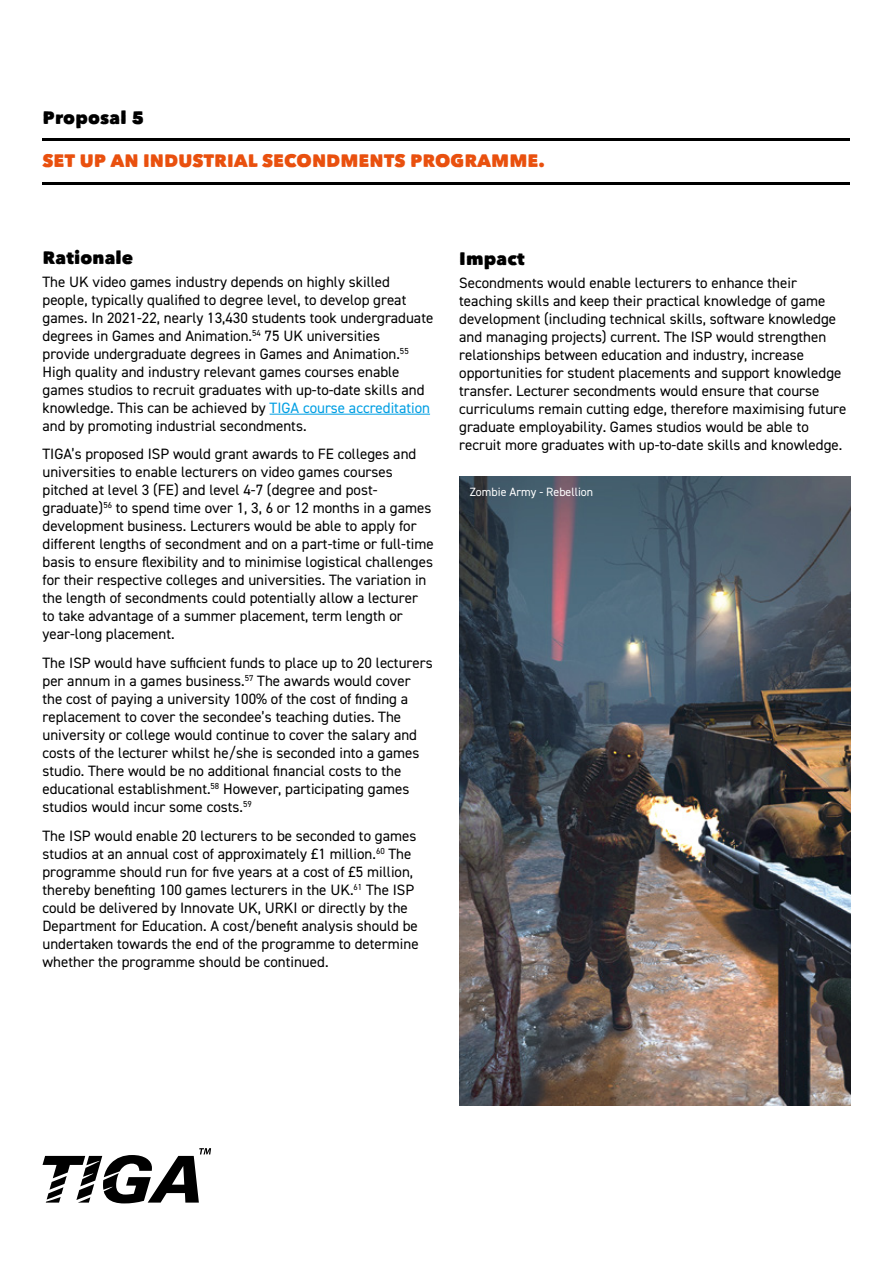
<style>
.page{position:relative;width:893px;height:1263px;background:#fff}
.page>*{position:absolute;margin:0;border:0;box-sizing:border-box;transform-origin:0 0}
.t1{font:18px "Matiz";color:#e9500e}
.t2{font:18px "Matiz";letter-spacing:.01em;color:#000}
.t3{font:15px/18px "DIN2014";color:#000}
.t4{font:12px "DIN2014";color:#fff}
.s1{color:#009fe3}
</style>
<div class="page">
<hr style="left:43px;top:183px;width:807px;height:2px;background:#000">
<hr style="left:43px;top:138px;width:807px;height:2px;background:#000">
<hr style="left:270px;top:414px;width:160px;height:1px;background:#009fe3">
<svg style="left:43px;top:1148px;width:168px;height:55px"></svg>
<img style="left:459px;top:476px;width:391px;height:630px">
<p class="t2" style="left:43px;top:103px;width:103px">Proposal 5</p>
<p class="t1" style="left:43px;top:146px;width:504px">SET UP AN INDUSTRIAL SECONDMENTS PROGRAMME.</p>
<p class="t2" style="left:43px;top:244px;width:92px">Rationale</p>
<p class="t3" style="left:43px;top:272px;width:392px">The UK video games industry depends on highly skilled people, typically qualified to degree level, to develop great games. In 2021-22, nearly 13,430 students took undergraduate degrees in Games and Animation.<sup>54</sup> 75 UK universities<br>provide undergraduate degrees in Games and Animation.<sup>55<br></sup>High quality and industry relevant games courses enable games studios to recruit graduates with up-to-date skills and knowledge. This can be achieved by <span class="s1">TIGA course accreditation </span>and by promoting industrial secondments.</p>
<p class="t3" style="left:43px;top:445px;width:393px">TIGA’s proposed ISP would grant awards to FE colleges and universities to enable lecturers on video games courses pitched at level 3 (FE) and level 4-7 (degree and post&shy;graduate)<sup>56</sup> to spend time over 1, 3, 6 or 12 months in a games development business. Lecturers would be able to apply for different lengths of secondment and on a part-time or full-time basis to ensure flexibility and to minimise logistical challenges for their respective colleges and universities. The variation in the length of secondments could potentially allow a lecturer to take advantage of a summer placement, term length or year-long placement.</p>
<p class="t3" style="left:43px;top:653px;width:392px">The ISP would have sufficient funds to place up to 20 lecturers per annum in a games business.<sup>57</sup> The awards would cover the cost of paying a university 100% of the cost of finding a replacement to cover the secondee’s teaching duties. The university or college would continue to cover the salary and costs of the lecturer whilst he/she is seconded into a games studio. There would be no additional financial costs to the educational establishment.<sup>58</sup> However, participating games studios would incur some costs.<sup>59</sup></p>
<p class="t3" style="left:43px;top:826px;width:378px">The ISP would enable 20 lecturers to be seconded to games studios at an annual cost of approximately £1 million.<sup>60</sup> The programme should run for five years at a cost of £5 million, thereby benefiting 100 games lecturers in the UK.<sup>61</sup> The ISP could be delivered by Innovate UK, URKI or directly by the Department for Education. A cost/benefit analysis should be undertaken towards the end of the programme to determine whether the programme should be continued.</p>
<p class="t2" style="left:459px;top:245px;width:67px">Impact</p>
<p class="t3" style="left:459px;top:273px;width:389px">Secondments would enable lecturers to enhance their teaching skills and keep their practical knowledge of game development (including technical skills, software knowledge and managing projects) current. The ISP would strengthen relationships between education and industry, increase opportunities for student placements and support knowledge transfer. Lecturer secondments would ensure that course curriculums remain cutting edge, therefore maximising future graduate employability. Games studios would be able to recruit more graduates with up-to-date skills and knowledge.</p>
<p class="t4" style="left:470px;top:485px;width:125px">Zombie Army - Rebellion</p>
</div>
